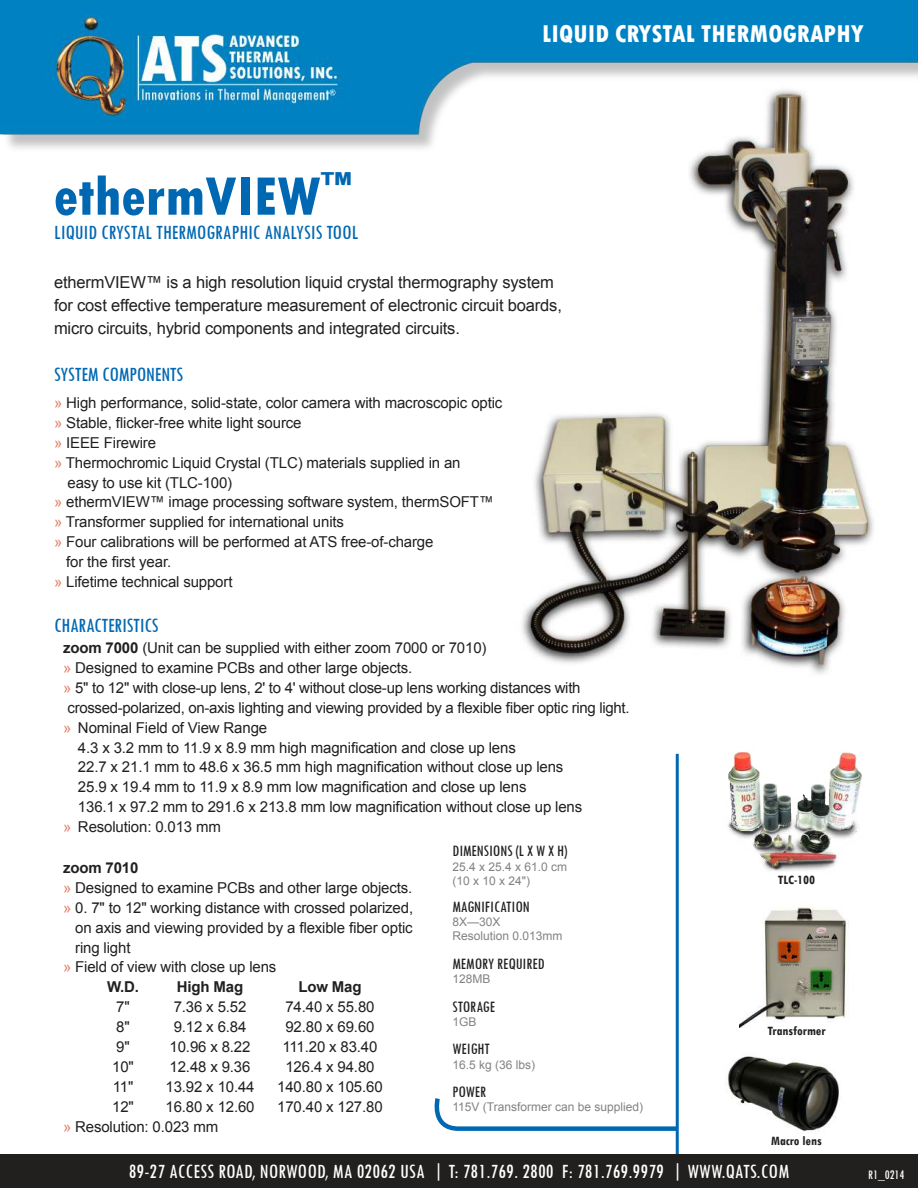
<style>
.page{position:relative;width:918px;height:1188px;background:#fff}
.page>*{position:absolute;margin:0;border:0;box-sizing:border-box;transform-origin:0 0}
.t1{font:800 condensed 57px "Tw Cen";color:#0068b2}
.t2{font:800 condensed 25.5px "Tw Cen";color:#fff}
.t3{font:condensed 21px "Tw Cen";letter-spacing:.01em;color:#fff}
.t4{font:condensed 21px "Tw Cen";letter-spacing:-.01em;color:#0068b2}
.t5{font:16.5px/23px "Arial";letter-spacing:-.01em;color:#221f1f}
.t6{font:condensed 16.5px "Tw Cen";color:#221f1f}
.t7{font:15px "Arial";letter-spacing:-.01em;color:#221f1f}
.t8{font:700 15px "Arial";letter-spacing:-.01em;color:#221f1f}
.t9{font:700 condensed 13.5px "Tw Cen";color:#221f1f}
.t10{font:condensed 13.5px "Tw Cen";color:#fff}
.t11{font:12px/14.4px "Arial";color:#808284}
.s1{color:#e18066}
.s2{font-weight:700}
</style>
<div class="page">
<svg style="left:434px;top:1094px;width:242px;height:39px"></svg>
<img style="left:522px;top:156px;width:352px;height:518px">
<hr style="left:676px;top:754px;width:3px;height:420px;background:#0068b2">
<img style="left:0;top:0;width:918px;height:156px">
<img style="left:725px;top:1056px;width:114px;height:75px">
<img style="left:739px;top:907px;width:108px;height:120px">
<img style="left:728px;top:752px;width:134px;height:119px">
<div style="left:0;top:1155px;width:918px;height:33px;background:#221f1f"></div>
<h1 class="t1" style="left:54px;top:162px;width:300px">ethermVIEW<sup>™</sup></h1>
<h3 class="t4" style="left:54px;top:224px;width:306px">LIQUID CRYSTAL THERMOGRAPHIC ANALYSIS TOOL</h3>
<h2 class="t2" style="left:542px;top:19px;width:323px">LIQUID CRYSTAL THERMOGRAPHY</h2>
<p class="t5" style="left:54px;top:272px;width:509px">ethermVIEW™ is a high resolution liquid crystal thermography system for cost effective temperature measurement of electronic circuit boards, micro circuits, hybrid components and integrated circuits.</p>
<h3 class="t4" style="left:54px;top:367px;width:131px">SYSTEM COMPONENTS</h3>
<p class="t7" style="left:54px;top:397px;width:450px"><span class="s1">»</span> High performance, solid-state, color camera with macroscopic optic</p>
<p class="t7" style="left:54px;top:413px;width:249px"><span class="s1">»</span> Stable, 昀氀icker-free white light source</p>
<p class="t7" style="left:54px;top:437px;width:104px"><span class="s1">»</span> IEEE Firewire</p>
<p class="t7" style="left:54px;top:457px;width:408px"><span class="s1">»</span> Thermochromic Liquid Crystal (TLC) materials supplied in an</p>
<p class="t7" style="left:68px;top:472px;width:166px">easy to use kit (TLC-100)</p>
<p class="t7" style="left:54px;top:497px;width:441px"><span class="s1">»</span> ethermVIEW™ image processing software system, thermSOFT™</p>
<p class="t7" style="left:54px;top:516px;width:292px"><span class="s1">»</span> Transformer supplied for international units</p>
<p class="t7" style="left:54px;top:536px;width:381px"><span class="s1">»</span> Four calibrations will be performed at ATS free-of-charge</p>
<p class="t7" style="left:66px;top:552px;width:106px">for the 昀椀rst year.</p>
<p class="t7" style="left:54px;top:576px;width:180px"><span class="s1">»</span> Lifetime technical support</p>
<h3 class="t4" style="left:54px;top:618px;width:106px">CHARACTERISTICS</h3>
<p class="t7" style="left:63px;top:638px;width:425px"><span class="s2">zoom 7000</span> (Unit can be supplied with either zoom 7000 or 7010)</p>
<p class="t7" style="left:63px;top:662px;width:351px"><span class="s1">»</span> Designed to examine PCBs and other large objects.</p>
<p class="t7" style="left:63px;top:678px;width:519px"><span class="s1">»</span> 5" to 12" with close-up lens, 2' to 4' without close-up lens working distances with</p>
<p class="t7" style="left:67px;top:698px;width:564px">crossed-polarized, on-axis lighting and viewing provided by a 昀氀exible 昀椀ber optic ring light.</p>
<p class="t7" style="left:63px;top:722px;width:206px"><span class="s1">»</span> Nominal Field of View Range</p>
<p class="t7" style="left:78px;top:737px;width:439px">4.3 x 3.2 mm to 11.9 x 8.9 mm high magni昀椀cation and close up lens</p>
<p class="t7" style="left:78px;top:757px;width:487px">22.7 x 21.1 mm to 48.6 x 36.5 mm high magni昀椀cation without close up lens</p>
<p class="t7" style="left:78px;top:777px;width:450px">25.9 x 19.4 mm to 11.9 x 8.9 mm low magni昀椀cation and close up lens</p>
<p class="t7" style="left:78px;top:797px;width:506px">136.1 x 97.2 mm to 291.6 x 213.8 mm low magni昀椀cation without close up lens</p>
<p class="t7" style="left:63px;top:817px;width:160px"><span class="s1">»</span> Resolution: 0.013 mm</p>
<p class="t8" style="left:63px;top:862px;width:77px">zoom 7010</p>
<p class="t7" style="left:63px;top:882px;width:351px"><span class="s1">»</span> Designed to examine PCBs and other large objects.</p>
<p class="t7" style="left:63px;top:898px;width:352px"><span class="s1">»</span> 0. 7" to 12" working distance with crossed polarized,</p>
<p class="t7" style="left:75px;top:918px;width:339px">on axis and viewing provided by a 昀氀exible 昀椀ber optic</p>
<p class="t7" style="left:75px;top:942px;width:57px">ring light</p>
<p class="t7" style="left:63px;top:962px;width:215px"><span class="s1">»</span> Field of view with close up lens</p>
<p class="t8" style="left:107px;top:981px;width:34px">W.D.</p>
<p class="t8" style="left:177px;top:981px;width:68px">High Mag</p>
<p class="t8" style="left:298px;top:981px;width:65px">Low Mag</p>
<p class="t7" style="left:116px;top:997px;width:15px">7"</p>
<p class="t7" style="left:174px;top:997px;width:74px">7.36 x 5.52</p>
<p class="t7" style="left:285px;top:997px;width:91px">74.40 x 55.80</p>
<p class="t7" style="left:116px;top:1017px;width:15px">8"</p>
<p class="t7" style="left:174px;top:1017px;width:74px">9.12 x 6.84</p>
<p class="t7" style="left:285px;top:1017px;width:91px">92.80 x 69.60</p>
<p class="t7" style="left:116px;top:1037px;width:15px">9"</p>
<p class="t7" style="left:170px;top:1037px;width:82px">10.96 x 8.22</p>
<p class="t7" style="left:282px;top:1037px;width:97px">111.20 x 83.40</p>
<p class="t7" style="left:112px;top:1057px;width:23px">10"</p>
<p class="t7" style="left:170px;top:1057px;width:82px">12.48 x 9.36</p>
<p class="t7" style="left:285px;top:1057px;width:91px">126.4 x 94.80</p>
<p class="t7" style="left:113px;top:1077px;width:22px">11"</p>
<p class="t7" style="left:166px;top:1077px;width:91px">13.92 x 10.44</p>
<p class="t7" style="left:277px;top:1077px;width:107px">140.80 x 105.60</p>
<p class="t7" style="left:112px;top:1097px;width:23px">12"</p>
<p class="t7" style="left:166px;top:1097px;width:91px">16.80 x 12.60</p>
<p class="t7" style="left:277px;top:1097px;width:107px">170.40 x 127.80</p>
<p class="t7" style="left:63px;top:1117px;width:157px"><span class="s1">»</span> Resolution: 0.023 mm</p>
<p class="t6" style="left:453px;top:845px;width:116px">DIMENSIONS (L X W X H)</p>
<p class="t11" style="left:453px;top:859px;width:116px">25.4 x 25.4 x 61.0 cm (10 x 10 x 24")</p>
<p class="t6" style="left:453px;top:900px;width:79px">MAGNIFICATION</p>
<p class="t11" style="left:453px;top:915px;width:112px">8X—30X<br>Resolution 0.013mm</p>
<p class="t6" style="left:453px;top:957px;width:94px">MEMORY REQUIRED</p>
<p class="t11" style="left:453px;top:972px;width:40px">128MB</p>
<p class="t6" style="left:453px;top:1000px;width:44px">STORAGE</p>
<p class="t11" style="left:453px;top:1015px;width:26px">1GB</p>
<p class="t6" style="left:453px;top:1043px;width:39px">WEIGHT</p>
<p class="t11" style="left:453px;top:1057px;width:84px">16.5 kg (36 lbs)</p>
<p class="t6" style="left:453px;top:1086px;width:35px">POWER</p>
<p class="t11" style="left:453px;top:1100px;width:192px">115V (Transformer can be supplied)</p>
<p class="t9" style="left:778px;top:871px;width:39px">TLC-100</p>
<p class="t9" style="left:767px;top:1022px;width:60px">Transformer</p>
<p class="t9" style="left:771px;top:1132px;width:52px">Macro lens</p>
<h3 class="t3" style="left:129px;top:1164px;width:662px">89-27 ACCESS ROAD, NORWOOD, MA 02062 USA | T: 781.769. 2800 F: 781.769.9979 | WWW.QATS.COM</h3>
<p class="t10" style="left:868px;top:1169px;width:38px">R1_0214</p>
</div>
